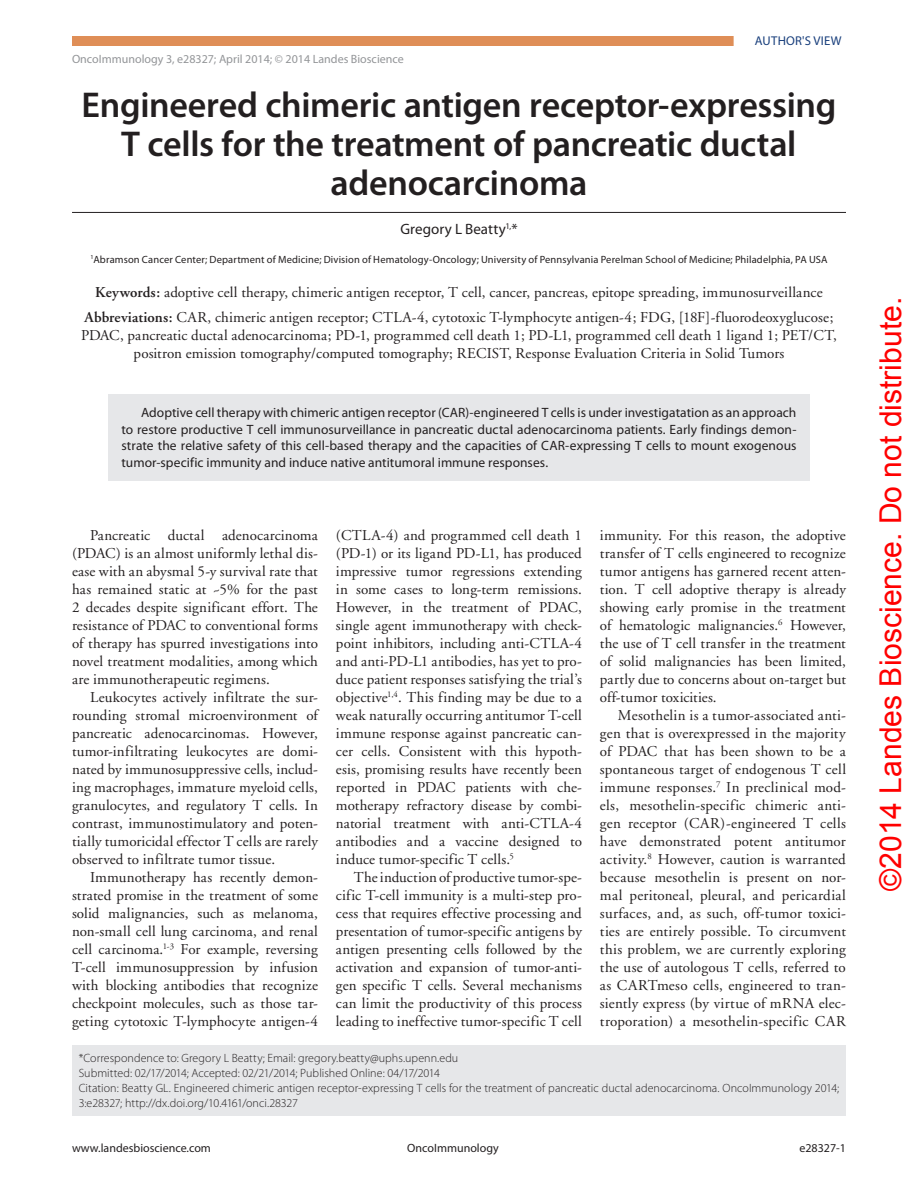
<style>
.page{position:relative;width:918px;height:1188px;background:#fff}
.page>*{position:absolute;margin:0;border:0;box-sizing:border-box;transform-origin:0 0}
.t1{font:600 36px/39px "Myriad Pro";letter-spacing:-.01em;color:#231f20;text-align:center}
.t2{font:30.15px "Arial";color:#f00}
.t3{font:15px/18px "Adobe Garamond";letter-spacing:.01em;color:#231f20;text-align:justify}
.t4{font:15px "Myriad Pro";letter-spacing:.005em;color:#231f20}
.t5{font:13.5px/16.5px "Myriad Pro";letter-spacing:.005em;color:#231f20;text-align:justify}
.t6{font:12.75px "Myriad Pro";letter-spacing:.02em;color:#193f7c}
.t7{font:300 12px/15px "Myriad Pro";letter-spacing:.005em;color:#231f20}
.t8{font:12px "Myriad Pro";color:#939598}
.t9{font:12px "Myriad Pro";color:#231f20}
.t10{font:10.5px "Myriad Pro";letter-spacing:.01em;color:#231f20}
.s1{font-weight:600}
</style>
<div class="page">
<div style="left:72px;top:36px;width:774px;height:10px;background:#df8e57"></div>
<svg style="left:733px;top:36px;width:113px;height:10px"></svg>
<div style="left:72px;top:1046px;width:774px;height:70px;background:#e6e7e9"></div>
<hr style="left:72px;top:212px;width:774px;height:1px;background:#231f20">
<div style="left:108px;top:394px;width:702px;height:87px;background:#e6e7e9"></div>
<p class="t8" style="left:72px;top:52px;width:333px">OncoI mmunology 3, e28327; April 2014; © 2014 Landes Bioscience</p>
<p class="t6" style="left:755px;top:33px;width:88px">Author's View</p>
<h1 class="t1" style="left:82px;top:85px;width:756px">Engineered chimeric antigen receptor-expressing<br>T cells for the treatment of pancreatic ductal adenocarcinoma</h1>
<p class="t4" style="left:400px;top:220px;width:119px">Gregory L Beatty<sup>1,</sup>*</p>
<p class="t10" style="left:91px;top:253px;width:738px"><sup>1</sup>Abramson Cancer Center; Department of Medicine; Division of Hematology-Oncology; University of Pennsylvania Perelman School of Medicine; Philadelphia, PA USA</p>
<p class="t3" style="left:84px;top:280px;width:750px;line-height:24.8px;text-align:center"><span class="s1">Keywords:</span> adoptive cell therapy, chimeric antigen receptor, T cell, cancer, pancreas, epitope spreading, immunosurveillance<br><span class="s1">Abbreviations:</span> CAR, chimeric antigen receptor; CTLA-4, cytotoxic T-lymphocyte antigen-4; FDG, [18F]-fluorodeoxyglucose;</p>
<p class="t3" style="left:81px;top:326px;width:757px;text-align:center">PDAC, pancreatic ductal adenocarcinoma; PD-1, programmed cell death 1; PD-L1, programmed cell death 1 ligand 1; PET/CT, positron emission tomography/computed tomography; RECIST, Response Evaluation Criteria in Solid Tumors</p>
<p class="t5" style="left:121px;top:404px;width:677px;text-indent:20px">Adoptive cell therapy with chimeric antigen receptor (CAR)-engineered T cells is under investigatation as an approach to restore productive T cell immunosurveillance in pancreatic ductal adenocarcinoma patients. Early findings demon&shy;strate the relative safety of this cell-based therapy and the capacities of CAR-expressing T cells to mount exogenous tumor-specific immunity and induce native antitumoral immune responses.</p>
<p class="t3" style="left:600px;top:527px;width:248px">immunity. For this reason, the adoptive transfer of T cells engineered to recognize tumor antigens has garnered recent atten&shy;tion. T cell adoptive therapy is already showing early promise in the treatment of hematologic malignancies.<sup>6</sup> However, the use of T cell transfer in the treatment of solid malignancies has been limited, partly due to concerns about on-target but off-tumor toxicities.</p>
<p class="t3" style="left:600px;top:707px;width:248px;text-indent:18px">Mesothelin is a tumor-associated anti&shy;gen that is overexpressed in the majority of PDAC that has been shown to be a spontaneous target of endogenous T cell immune responses.<sup>7</sup> In preclinical mod&shy;els, mesothelin-specific chimeric anti&shy;gen receptor (CAR)-engineered T cells have demonstrated potent antitumor activity.<sup>8</sup> However, caution is warranted because mesothelin is present on nor&shy;mal peritoneal, pleural, and pericardial surfaces, and, as such, off-tumor toxici&shy;ties are entirely possible. To circumvent this problem, we are currently exploring the use of autologous T cells, referred to as CARTmeso cells, engineered to tran&shy;siently express (by virtue of mRNA elec&shy;troporation) a mesothelin-specific CAR</p>
<p class="t7" style="left:79px;top:1050px;width:762px">*Correspondence to: Gregory L Beatty; Email: gregory.beatty@uphs.upenn.edu<br>Submitted: 02/17/2014; Accepted: 02/21/2014; Published Online: 04/17/2014<br>Citation: Beatty GL. Engineered chimeric antigen receptor-expressing T cells for the treatment of pancreatic ductal adenocarcinoma. OncoImmunology 2014; 3:e28327; http://dx.doi.org/10.4161/onci.28327</p>
<p class="t3" style="left:336px;top:527px;width:248px">(CTLA-4) and programmed cell death 1 (PD-1) or its ligand PD-L1, has produced impressive tumor regressions extending in some cases to long-term remissions.<br>However, in the treatment of PDAC, single agent immunotherapy with check&shy;point inhibitors, including anti-CTLA-4 and anti-PD-L1 antibodies, has yet to pro&shy;duce patient responses satisfying the trial’s objective<sup>1,4</sup>. This finding may be due to a weak naturally occurring antitumor T-cell immune response against pancreatic can&shy;cer cells. Consistent with this hypoth&shy;esis, promising results have recently been reported in PDAC patients with che&shy;motherapy refractory disease by combi&shy;natorial treatment with anti-CTLA-4 antibodies and a vaccine designed to induce tumor-specific T cells.<sup>5</sup></p>
<p class="t3" style="left:336px;top:869px;width:248px;text-indent:18px">The induction of productive tumor-spe&shy;cific T-cell immunity is a multi-step pro&shy;cess that requires effective processing and presentation of tumor-specific antigens by antigen presenting cells followed by the activation and expansion of tumor-anti&shy;gen specific T cells. Several mechanisms can limit the productivity of this process leading to ineffective tumor-specific T cell</p>
<p class="t3" style="left:72px;top:527px;width:247px;text-indent:18px">Pancreatic ductal adenocarcinoma (PDAC) is an almost uniformly lethal dis&shy;ease with an abysmal 5-y survival rate that has remained static at ~5% for the past 2 decades despite significant effort. The resistance of PDAC to conventional forms of therapy has spurred investigations into novel treatment modalities, among which are immunotherapeutic regimens.</p>
<p class="t3" style="left:72px;top:689px;width:247px;text-indent:18px">Leukocytes actively infiltrate the sur&shy;rounding stromal microenvironment of pancreatic adenocarcinomas. However, tumor-infiltrating leukocytes are domi&shy;nated by immunosuppressive cells, includ&shy;ing macrophages, immature myeloid cells, granulocytes, and regulatory T cells. In contrast, immunostimulatory and poten&shy;tially tumoricidal effector T cells are rarely observed to infiltrate tumor tissue.</p>
<p class="t3" style="left:72px;top:869px;width:247px;text-indent:18px">Immunotherapy has recently demon&shy;strated promise in the treatment of some solid malignancies, such as melanoma, non-small cell lung carcinoma, and renal cell carcinoma.<sup>1-3</sup> For example, reversing T-cell immunosuppression by infusion with blocking antibodies that recognize checkpoint molecules, such as those tar&shy;geting cytotoxic T-lymphocyte antigen-4</p>
<p class="t9" style="left:72px;top:1141px;width:243px">www.landesbioscience.com O</p>
<p class="t9" style="left:416px;top:1141px;width:85px">ncoI mmunology</p>
<p class="t9" style="left:799px;top:1141px;width:48px">e28327-1</p>
<h2 class="t2" style="left:871px;top:891px;width:595px;rotate:-90deg">©2014 Landes Bioscience. Do not distribute.</h2>
</div>
